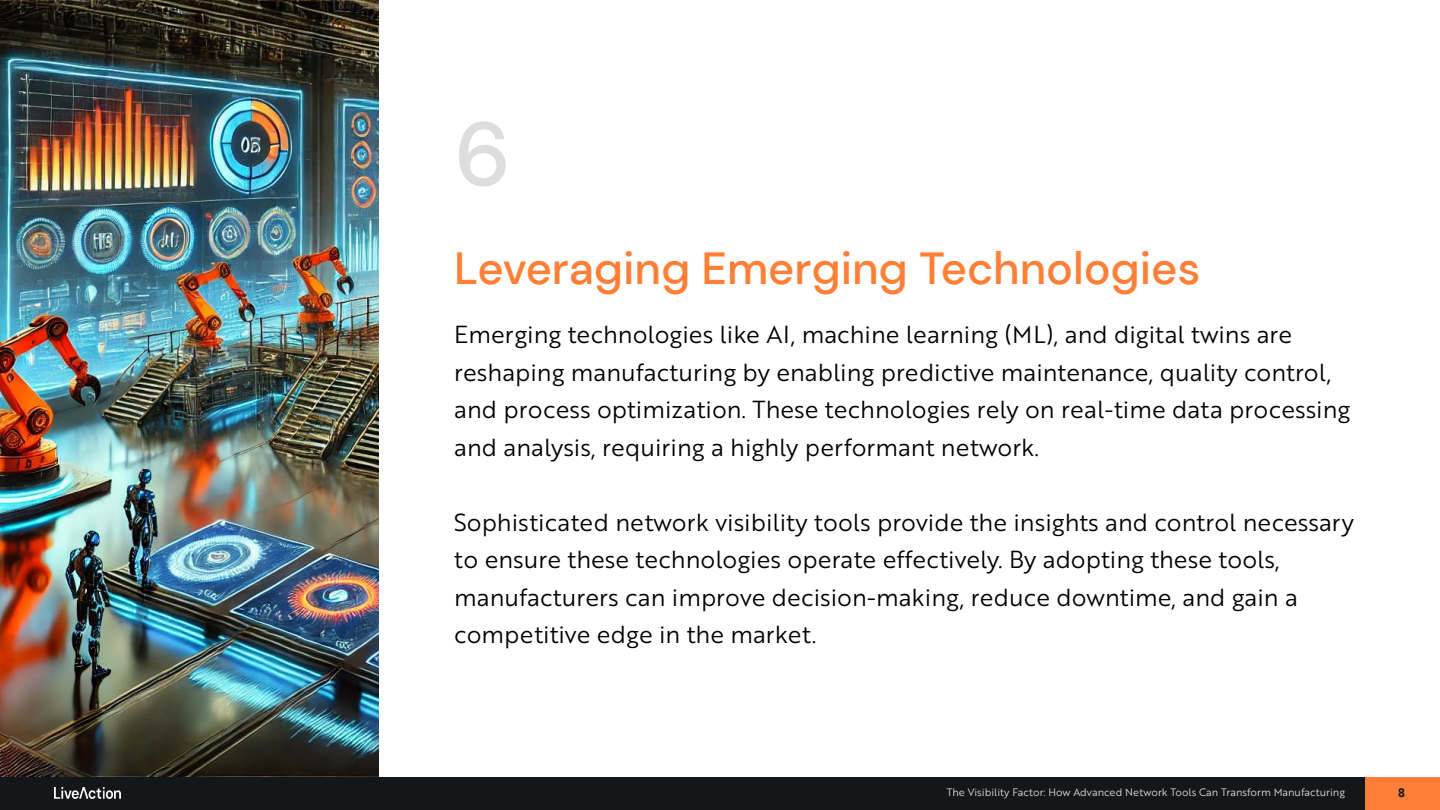
<style>
.page{position:relative;width:1440px;height:810px;background:#fff}
.page>*{position:absolute;margin:0;border:0;box-sizing:border-box;transform-origin:0 0}
.t1{font:500 90px "DM Sans";color:#ddd}
.t2{font:500 45px "DM Sans";color:#ff7f37}
.t3{font:24px/37.5px "Brother 1816 Book";color:#000}
.t4{font:12px "Brother 1816 Bold";color:#13171a}
.t5{font:10.5px "Brother 1816 Book";color:#ddd}
</style>
<div class="page">
<div style="left:0;top:777px;width:1440px;height:33px;background:#13171a"></div>
<div style="left:1366px;top:777px;width:74px;height:33px;background:#ff7f37"></div>
<img style="left:54px;top:788px;width:67px;height:10px">
<img style="left:0;top:0;width:378px;height:777px">
<h1 class="t1" style="left:454px;top:98px;width:58px">6</h1>
<h2 class="t2" style="left:454px;top:241px;width:748px">Leveraging Emerging Technologies</h2>
<p class="t3" style="left:454px;top:315px;width:898px">Emerging technologies like AI, machine learning (ML), and digital twins are reshaping manufacturing by enabling predictive maintenance, quality control, and process optimization. These technologies rely on real-time data processing and analysis, requiring a highly performant network.</p>
<p class="t3" style="left:454px;top:502px;width:901px">Sophisticated network visibility tools provide the insights and control necessary to ensure these technologies operate effectively. By adopting these tools, manufacturers can improve decision-making, reduce downtime, and gain a competitive edge in the market.</p>
<p class="t5" style="left:947px;top:785px;width:400px">The Visibility Factor: How Advanced Network Tools Can Transform Manufacturing</p>
<p class="t4" style="left:1398px;top:784px;width:8px">8</p>
</div>
